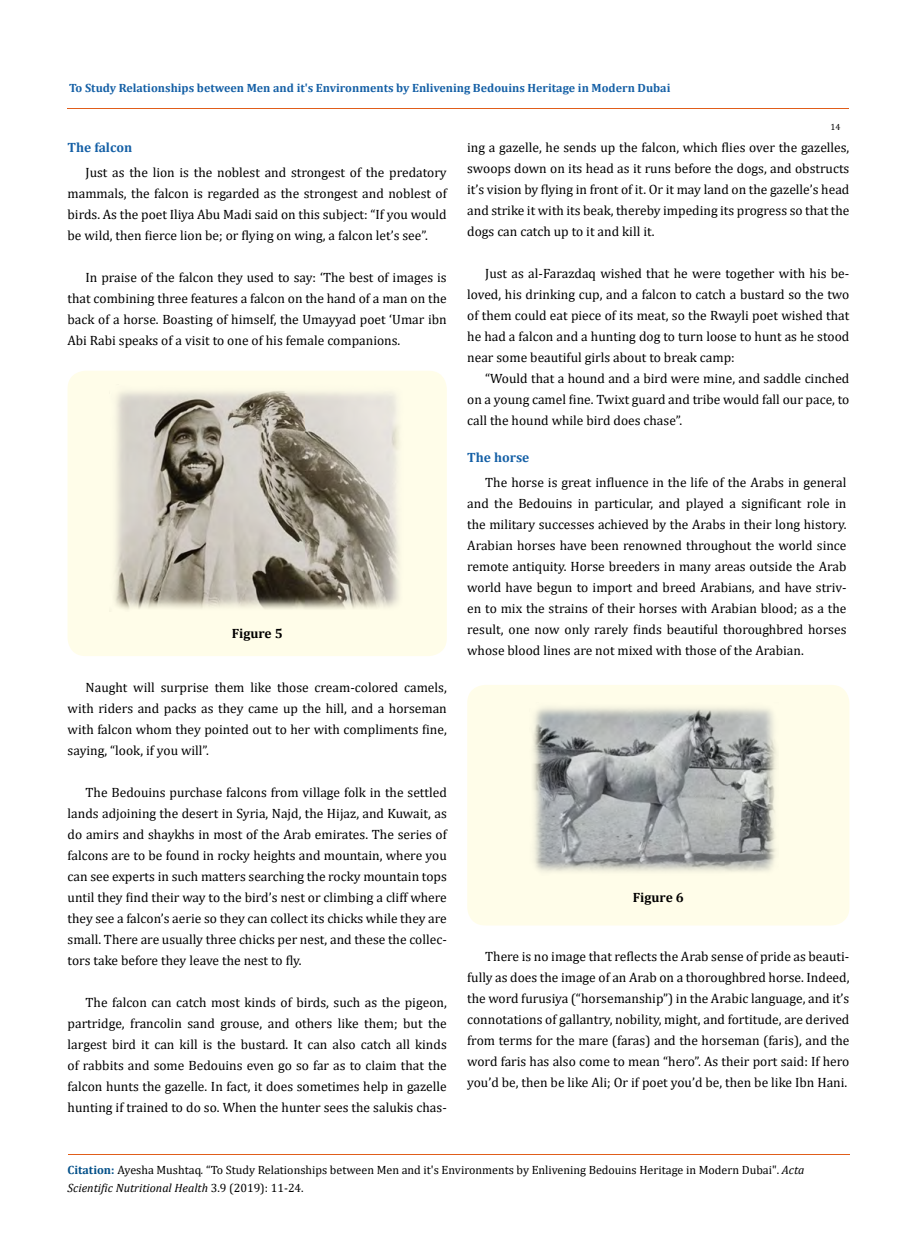
<style>
.page{position:relative;width:917px;height:1260px;background:#fff}
.page>*{position:absolute;margin:0;border:0;box-sizing:border-box;transform-origin:0 0}
.t1{font:13.5px/21px "Cambria";color:#000;text-align:justify}
.t2{font:700 13.5px "Cambria";color:#1560a6}
.t3{font:700 13.5px "Cambria";color:#000}
.t4{font:12px/18px "Cambria";color:#000}
.t5{font:700 12px "Cambria";color:#1560a6}
.t6{font:9px "Cambria";color:#000}
.s1{font-weight:700;color:#035089}
.s2{font-style:italic}
</style>
<div class="page">
<hr style="left:67px;top:109px;width:782px;height:1px;background:#e05d1a">
<div style="left:68px;top:371px;width:379px;height:285px;background:#fffde9;border-radius:18px"></div>
<img style="left:114px;top:390px;width:285px;height:220px">
<div style="left:467px;top:685px;width:382px;height:241px;background:#fffde9;border-radius:18px"></div>
<img style="left:533px;top:707px;width:244px;height:165px">
<hr style="left:68px;top:1154px;width:781px;height:1px;background:#e05d1a">
<p class="t5" style="left:69px;top:79px;width:603px">To Study Relationships between Men and it's Environments by Enlivening Bedouins Heritage in Modern Dubai</p>
<p class="t6" style="left:830px;top:122px;width:11px">14</p>
<p class="t2" style="left:67px;top:137px;width:66px">The falcon</p>
<p class="t1" style="left:68px;top:162px;width:381px;text-indent:18px">Just as the lion is the noblest and strongest of the predatory mammals, the falcon is regarded as the strongest and noblest of birds. As the poet Iliya Abu Madi said on this subject: “If you would be wild, then fierce lion be; or flying on wing, a falcon let’s see”.</p>
<p class="t1" style="left:68px;top:267px;width:381px;text-indent:18px">In praise of the falcon they used to say: ‘The best of images is that combining three features a falcon on the hand of a man on the back of a horse. Boasting of himself, the Umayyad poet ‘Umar ibn Abi Rabi speaks of a visit to one of his female companions.</p>
<p class="t3" style="left:232px;top:624px;width:52px">Figure 5</p>
<p class="t1" style="left:68px;top:677px;width:381px;text-indent:18px">Naught will surprise them like those cream-colored camels, with riders and packs as they came up the hill, and a horseman with falcon whom they pointed out to her with compliments fine, saying, “look, if you will”.</p>
<p class="t1" style="left:68px;top:782px;width:381px;text-indent:18px">The Bedouins purchase falcons from village folk in the settled lands adjoining the desert in Syria, Najd, the Hijaz, and Kuwait, as do amirs and shaykhs in most of the Arab emirates. The series of falcons are to be found in rocky heights and mountain, where you can see experts in such matters searching the rocky mountain tops until they find their way to the bird’s nest or climbing a cliff where they see a falcon’s aerie so they can collect its chicks while they are small. There are usually three chicks per nest, and these the collec&shy;tors take before they leave the nest to fly.</p>
<p class="t1" style="left:68px;top:992px;width:381px;text-indent:18px">The falcon can catch most kinds of birds, such as the pigeon, partridge, francolin sand grouse, and others like them; but the largest bird it can kill is the bustard. It can also catch all kinds of rabbits and some Bedouins even go so far as to claim that the falcon hunts the gazelle. In fact, it does sometimes help in gazelle hunting if trained to do so. When the hunter sees the salukis chas-</p>
<p class="t1" style="left:467px;top:136px;width:384px">ing a gazelle, he sends up the falcon, which flies over the gazelles, swoops down on its head as it runs before the dogs, and obstructs it’s vision by flying in front of it. Or it may land on the gazelle’s head and strike it with its beak, thereby impeding its progress so that the dogs can catch up to it and kill it.</p>
<p class="t1" style="left:467px;top:262px;width:383px;text-indent:18px">Just as al-Farazdaq wished that he were together with his be&shy;loved, his drinking cup, and a falcon to catch a bustard so the two of them could eat piece of its meat, so the Rwayli poet wished that he had a falcon and a hunting dog to turn loose to hunt as he stood near some beautiful girls about to break camp:</p>
<p class="t1" style="left:467px;top:367px;width:384px;text-indent:18px">“Would that a hound and a bird were mine, and saddle cinched on a young camel fine. Twixt guard and tribe would fall our pace, to call the hound while bird does chase”.</p>
<p class="t2" style="left:467px;top:447px;width:64px">The horse</p>
<p class="t1" style="left:467px;top:472px;width:381px;text-indent:18px">The horse is great influence in the life of the Arabs in general and the Bedouins in particular, and played a significant role in the military successes achieved by the Arabs in their long history.<br>Arabian horses have been renowned throughout the world since remote antiquity. Horse breeders in many areas outside the Arab world have begun to import and breed Arabians, and have striv&shy;en to mix the strains of their horses with Arabian blood; as a the result, one now only rarely finds beautiful thoroughbred horses whose blood lines are not mixed with those of the Arabian.</p>
<p class="t3" style="left:633px;top:888px;width:52px">Figure 6</p>
<p class="t1" style="left:467px;top:946px;width:384px;text-indent:18px">There is no image that reflects the Arab sense of pride as beauti&shy;fully as does the image of an Arab on a thoroughbred horse. Indeed, the word furusiya (“horsemanship”) in the Arabic language, and it’s connotations of gallantry, nobility, might, and fortitude, are derived from terms for the mare (faras) and the horseman (faris), and the word faris has also come to mean “hero”. As their port said: If hero you’d be, then be like Ali; Or if poet you’d be, then be like Ibn Hani.</p>
<p class="t4" style="left:68px;top:1160px;width:738px"><span class="s1">Citation:</span> Ayesha Mushtaq<span class="s2">.</span> “To Study Relationships between Men and it's Environments by Enlivening Bedouins Heritage in Modern Dubai". <span class="s2">Acta<br>Scientific Nutritional Health</span> 3.9 (2019): 11-24.</p>
</div>
